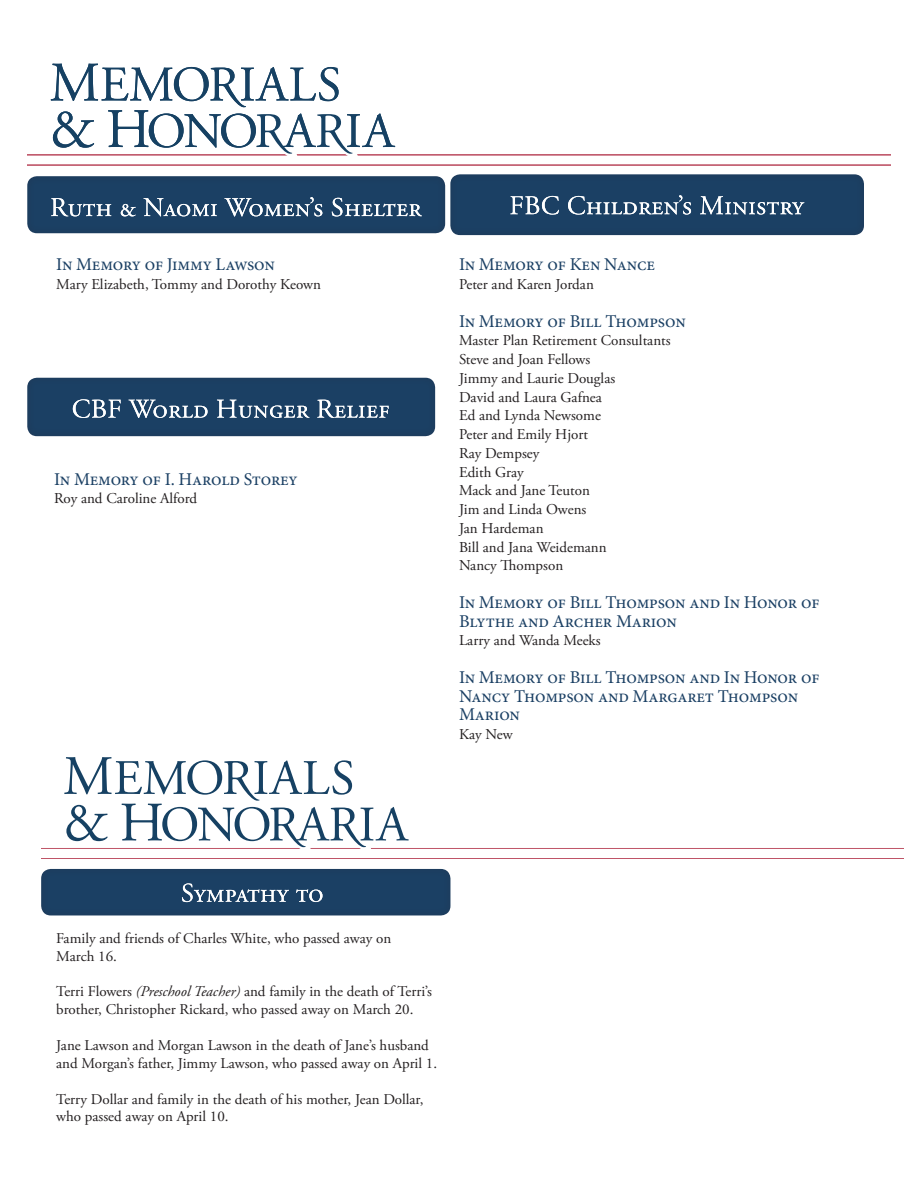
<style>
.page{position:relative;width:918px;height:1188px;background:#fff}
.page>*{position:absolute;margin:0;border:0;box-sizing:border-box;transform-origin:0 0}
.t1{font:18px/18.8px "Minion Pro";letter-spacing:-.01em;color:#1b4064}
.t2{font:15px/18.8px "Adobe Garamond Pro";color:#231f20}
.t3{font:14.85px/17.9px "Adobe Garamond Pro";color:#231f20}
.s1{font-style:italic}
</style>
<div class="page">
<svg style="left:27px;top:64px;width:864px;height:101px"></svg>
<svg style="left:41px;top:757px;width:863px;height:102px"></svg>
<div style="left:27px;top:378px;width:408px;height:58px;background:#1b4064"></div>
<img style="left:129px;top:400px;width:27px;height:18px">
<img style="left:73px;top:399px;width:17px;height:19px">
<svg style="left:239px;top:406px;width:13px;height:12px"></svg>
<img style="left:254px;top:406px;width:14px;height:12px">
<img style="left:317px;top:400px;width:18px;height:18px">
<img style="left:205px;top:406px;width:3px;height:12px">
<svg style="left:335px;top:406px;width:54px;height:12px"></svg>
<svg style="left:270px;top:405px;width:39px;height:13px"></svg>
<img style="left:217px;top:400px;width:20px;height:18px">
<svg style="left:154px;top:405px;width:51px;height:13px"></svg>
<img style="left:108px;top:400px;width:13px;height:18px">
<img style="left:92px;top:400px;width:14px;height:18px">
<div style="left:450px;top:174px;width:414px;height:61px;background:#1b4064"></div>
<img style="left:568px;top:196px;width:17px;height:19px">
<img style="left:542px;top:196px;width:17px;height:19px">
<img style="left:733px;top:202px;width:14px;height:13px">
<img style="left:664px;top:202px;width:14px;height:13px">
<img style="left:700px;top:196px;width:23px;height:18px">
<svg style="left:749px;top:202px;width:55px;height:13px"></svg>
<svg style="left:725px;top:202px;width:6px;height:12px"></svg>
<svg style="left:604px;top:202px;width:59px;height:12px"></svg>
<img style="left:587px;top:202px;width:15px;height:12px">
<img style="left:525px;top:196px;width:14px;height:18px">
<img style="left:510px;top:196px;width:13px;height:18px">
<svg style="left:679px;top:195px;width:12px;height:20px"></svg>
<div style="left:27px;top:176px;width:418px;height:57px;background:#1b4064"></div>
<img style="left:332px;top:198px;width:10px;height:18px">
<img style="left:224px;top:198px;width:27px;height:18px">
<img style="left:144px;top:198px;width:19px;height:18px">
<img style="left:249px;top:204px;width:14px;height:12px">
<img style="left:121px;top:204px;width:15px;height:12px">
<img style="left:68px;top:204px;width:14px;height:12px">
<img style="left:296px;top:204px;width:14px;height:12px">
<img style="left:51px;top:198px;width:17px;height:18px">
<img style="left:265px;top:204px;width:16px;height:12px">
<img style="left:192px;top:204px;width:17px;height:12px">
<svg style="left:362px;top:204px;width:60px;height:12px"></svg>
<img style="left:345px;top:204px;width:15px;height:12px">
<svg style="left:283px;top:204px;width:11px;height:12px"></svg>
<svg style="left:211px;top:204px;width:6px;height:12px"></svg>
<svg style="left:163px;top:204px;width:27px;height:12px"></svg>
<img style="left:96px;top:204px;width:15px;height:12px">
<svg style="left:83px;top:204px;width:12px;height:12px"></svg>
<svg style="left:310px;top:197px;width:12px;height:19px"></svg>
<div style="left:41px;top:869px;width:409px;height:46px;background:#1b4064"></div>
<img style="left:182px;top:883px;width:11px;height:19px">
<img style="left:320px;top:890px;width:3px;height:12px">
<img style="left:207px;top:890px;width:17px;height:12px">
<svg style="left:296px;top:889px;width:24px;height:13px"></svg>
<svg style="left:277px;top:890px;width:12px;height:12px"></svg>
<img style="left:261px;top:890px;width:15px;height:12px">
<svg style="left:226px;top:889px;width:33px;height:13px"></svg>
<svg style="left:194px;top:890px;width:12px;height:12px"></svg>
<p class="t1" style="left:56px;top:255px;width:220px">In Memory of Jimmy Lawson</p>
<p class="t2" style="left:56px;top:276px;width:266px">Mary Elizabeth, Tommy and Dorothy Keown</p>
<p class="t1" style="left:54px;top:469px;width:245px">In Memory of I. Harold Storey</p>
<p class="t2" style="left:54px;top:490px;width:145px">Roy and Caroline Alford</p>
<p class="t1" style="left:459px;top:255px;width:198px">In Memory of Ken Nance</p>
<p class="t2" style="left:459px;top:276px;width:136px">Peter and Karen Jordan</p>
<p class="t1" style="left:459px;top:311px;width:228px">In Memory of Bill Thompson</p>
<p class="t2" style="left:459px;top:333px;width:213px">Master Plan Retirement Consultants<br>Steve and Joan Fellows<br>Jimmy and Laurie Douglas<br>David and Laura Gafnea<br>Ed and Lynda Newsome<br>Peter and Emily Hjort<br>Ray Dempsey<br>Edith Gray<br>Mack and Jane Teuton<br>Jim and Linda Owens<br>Jan Hardeman<br>Bill and Jana Weidemann<br>Nancy Thompson</p>
<p class="t1" style="left:459px;top:592px;width:362px">In Memory of Bill Thompson and In Honor of<br>Blythe and Archer Marion</p>
<p class="t2" style="left:459px;top:633px;width:143px">Larry and Wanda Meeks</p>
<p class="t1" style="left:459px;top:667px;width:362px">In Memory of Bill Thompson and In Honor of<br>Nancy Thompson and Margaret Thompson<br>Marion</p>
<p class="t2" style="left:459px;top:726px;width:55px">Kay New</p>
<p class="t3" style="left:56px;top:930px;width:337px">Family and friends of Charles White, who passed away on<br>March 16.</p>
<p class="t3" style="left:56px;top:984px;width:377px">Terri Flowers <span class="s1">(Preschool Teacher)</span> and family in the death of Terri’s brother, Christopher Rickard, who passed away on March 20.</p>
<p class="t3" style="left:56px;top:1038px;width:382px">Jane Lawson and Morgan Lawson in the death of Jane’s husband and Morgan’s father, Jimmy Lawson, who passed away on April 1.</p>
<p class="t3" style="left:56px;top:1091px;width:369px">Terry Dollar and family in the death of his mother, Jean Dollar, who passed away on April 10.</p>
</div>
